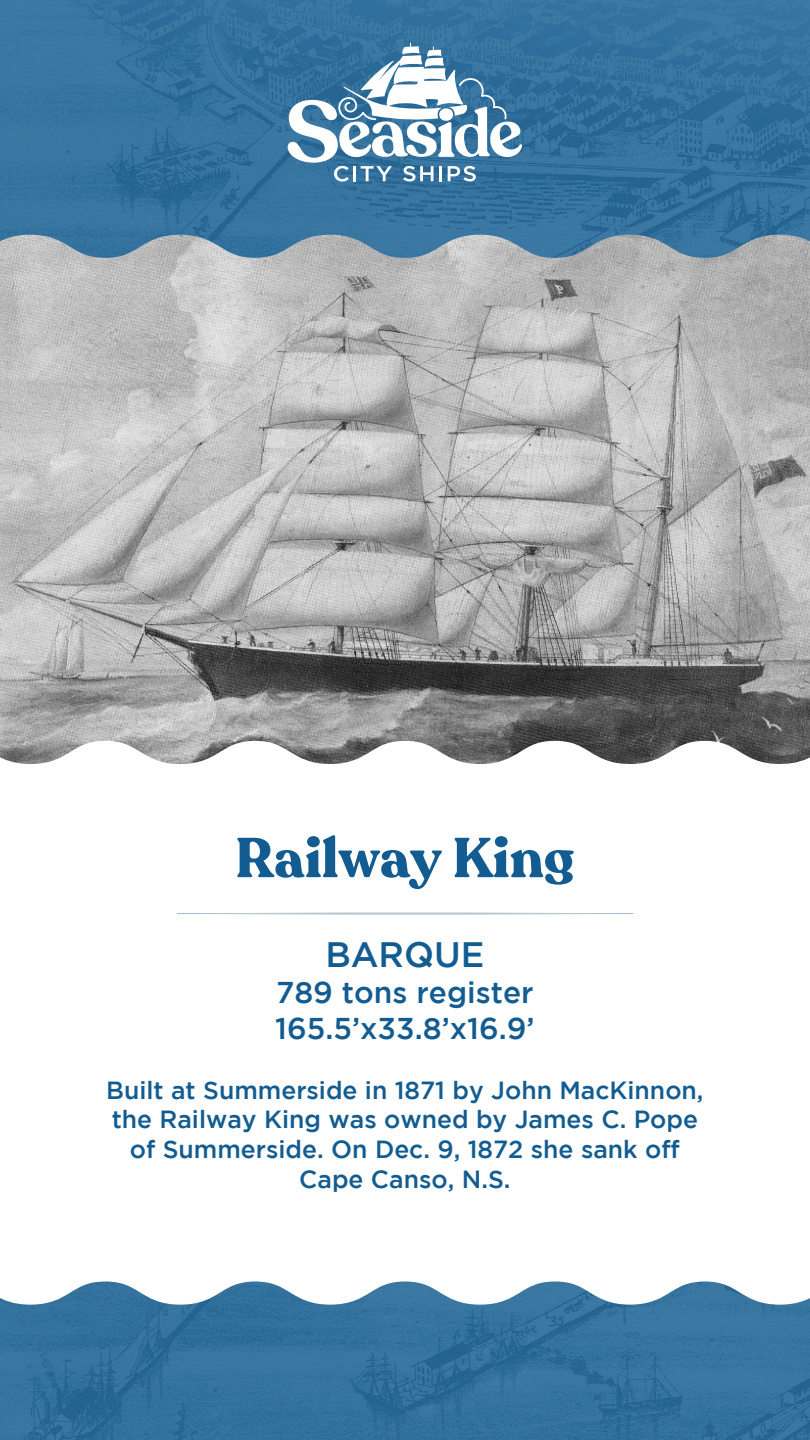
<style>
.page{position:relative;width:810px;height:1440px;background:#fff}
.page>*{position:absolute;margin:0;border:0;box-sizing:border-box;transform-origin:0 0}
.t1{font:700 55.5px "Recoleta";color:#125c91}
.t2{font:500 35.25px "Gotham";color:#125c91}
.t3{font:500 30px/36px "Gotham";color:#125c91}
.t4{font:500 24.75px/29.7px "Gotham";color:#125c91;text-align:center}
</style>
<div class="page">
<img style="left:0;top:258px;width:810px;height:483px">
<img style="left:0;top:0;width:810px;height:258px">
<svg style="left:0;top:741px;width:810px;height:541px"></svg>
<img style="left:0;top:1282px;width:810px;height:158px">
<svg style="left:288px;top:42px;width:234px;height:140px"></svg>
<svg style="left:177px;top:912px;width:456px;height:3px"></svg>
<h1 class="t1" style="left:235px;top:823px;width:341px">Railway King</h1>
<h2 class="t2" style="left:325px;top:935px;width:161px">BARQUE</h2>
<p class="t3" style="left:275px;top:974px;width:261px">789 tons register<br>165.5’x33.8’x16.9’</p>
<p class="t4" style="left:106px;top:1074px;width:599px">Built at Summerside in 1871 by John MacKinnon, the Railway King was owned by James C. Pope of Summerside. On Dec. 9, 1872 she sank off Cape Canso, N.S.</p>
</div>
